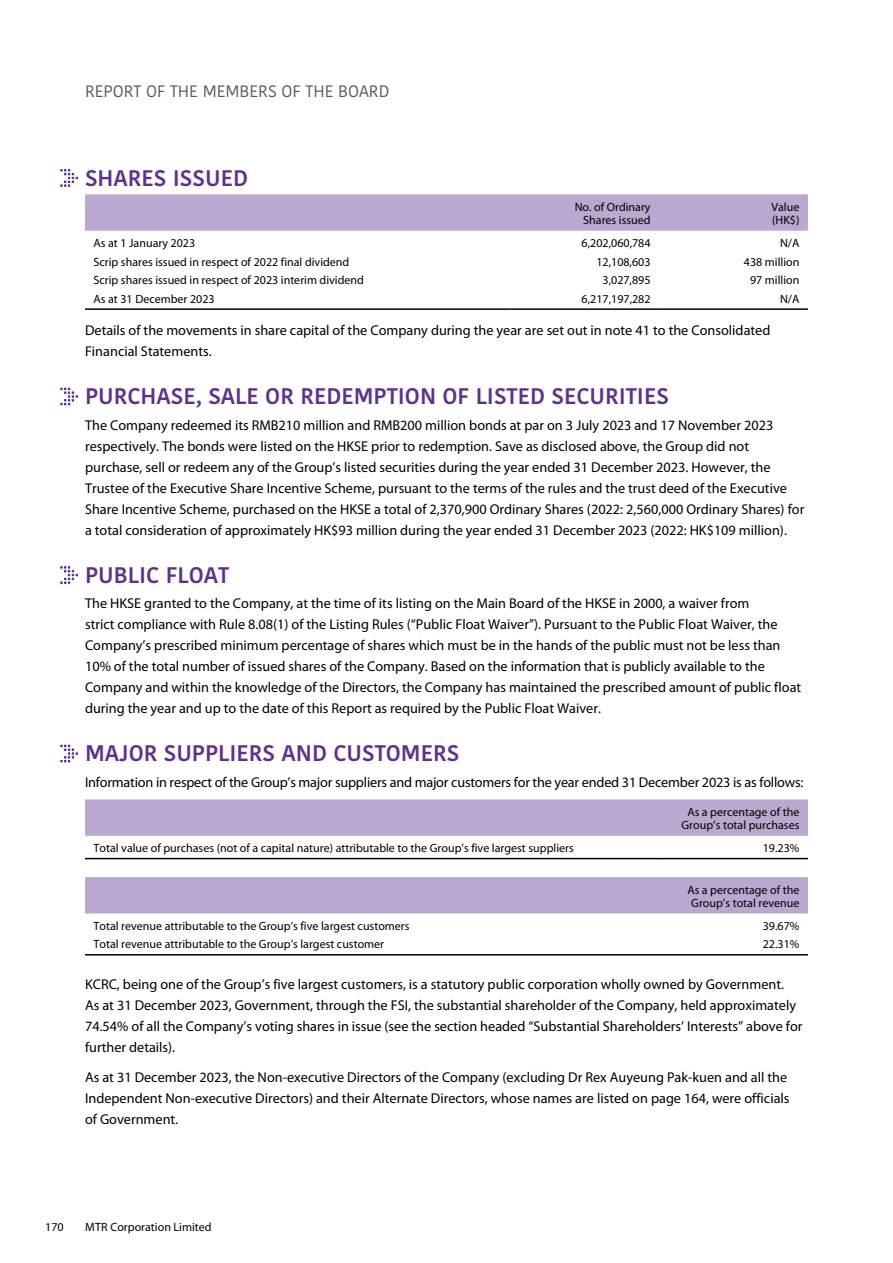
<style>
.page{position:relative;width:893px;height:1263px;background:#fff}
.page>*{position:absolute;margin:0;border:0;box-sizing:border-box;transform-origin:0 0}
.t1{font:600 22.5px "Kohinoor Bangla";color:#5e318f}
.t2{font:16.5px "Kohinoor Bangla";color:#595757}
.t3{font:14.25px/21px "Myriad Pro";color:#000}
.t4{font:12px/13.5px "Myriad Pro";color:#000;text-align:center}
</style>
<div class="page">
<svg style="left:60px;top:169px;width:18px;height:19px"></svg>
<svg style="left:60px;top:387px;width:18px;height:19px"></svg>
<svg style="left:60px;top:565px;width:18px;height:19px"></svg>
<svg style="left:60px;top:744px;width:18px;height:19px"></svg>
<div style="left:85px;top:194px;width:723px;height:37px;background:#bba8d0"></div>
<hr style="left:85px;top:308px;width:425px;height:2px;background:#000">
<hr style="left:510px;top:308px;width:149px;height:2px;background:#000">
<hr style="left:659px;top:308px;width:149px;height:2px;background:#000">
<svg style="left:85px;top:799px;width:723px;height:114px;fill:#bba8d0"></svg>
<hr style="left:85px;top:954px;width:574px;height:1px;background:#000">
<hr style="left:659px;top:954px;width:149px;height:1px;background:#000">
<hr style="left:85px;top:858px;width:574px;height:1px;background:#000">
<hr style="left:659px;top:858px;width:149px;height:1px;background:#000">
<p class="t2" style="left:85px;top:78px;width:306px">REPORT OF THE MEMBERS OF THE BOARD</p>
<h1 class="t1" style="left:85px;top:159px;width:164px">SHARES ISSUED</h1>
<p class="t4" style="left:575px;top:200px;width:77px;text-align:right">No. of Ordinary<br>Shares issued</p>
<p class="t4" style="left:771px;top:200px;width:29px;text-align:left">Value (HK$)</p>
<p class="t4" style="left:94px;top:237px;width:103px">As at 1 January 2023</p>
<p class="t4" style="left:582px;top:237px;width:71px">6,202,060,784</p>
<p class="t4" style="left:780px;top:237px;width:21px">N/A</p>
<p class="t4" style="left:94px;top:255px;width:257px">Scrip shares issued in respect of 2022 final dividend</p>
<p class="t4" style="left:596px;top:255px;width:56px">12,108,603</p>
<p class="t4" style="left:744px;top:255px;width:57px">438 million</p>
<p class="t4" style="left:94px;top:274px;width:272px">Scrip shares issued in respect of 2023 interim dividend</p>
<p class="t4" style="left:602px;top:274px;width:50px">3,027,895</p>
<p class="t4" style="left:750px;top:274px;width:51px">97 million</p>
<p class="t4" style="left:94px;top:292px;width:123px">As at 31 December 2023</p>
<p class="t4" style="left:582px;top:292px;width:71px">6,217,197,282</p>
<p class="t4" style="left:780px;top:292px;width:21px">N/A</p>
<p class="t3" style="left:85px;top:320px;width:687px">Details of the movements in share capital of the Company during the year are set out in note 41 to the Consolidated<br>Financial Statements.</p>
<h1 class="t1" style="left:85px;top:378px;width:585px">PURCHASE, SALE OR REDEMPTION OF LISTED SECURITIES</h1>
<p class="t3" style="left:85px;top:415px;width:721px">The Company redeemed its RMB210 million and RMB200 million bonds at par on 3 July 2023 and 17 November 2023 respectively. The bonds were listed on the HKSE prior to redemption. Save as disclosed above, the Group did not purchase, sell or redeem any of the Group’s listed securities during the year ended 31 December 2023. However, the Trustee of the Executive Share Incentive Scheme, pursuant to the terms of the rules and the trust deed of the Executive Share Incentive Scheme, purchased on the HKSE a total of 2,370,900 Ordinary Shares (2022: 2,560,000 Ordinary Shares) for a total consideration of approximately HK$93 million during the year ended 31 December 2023 (2022: HK$109 million).</p>
<h1 class="t1" style="left:85px;top:556px;width:146px">PUBLIC FLOAT</h1>
<p class="t3" style="left:85px;top:593px;width:718px">The HKSE granted to the Company, at the time of its listing on the Main Board of the HKSE in 2000, a waiver from<br>strict compliance with Rule 8.08(1) of the Listing Rules (“Public Float Waiver”). Pursuant to the Public Float Waiver, the Company’s prescribed minimum percentage of shares which must be in the hands of the public must not be less than 10% of the total number of issued shares of the Company. Based on the information that is publicly available to the Company and within the knowledge of the Directors, the Company has maintained the prescribed amount of public float during the year and up to the date of this Report as required by the Public Float Waiver.</p>
<h1 class="t1" style="left:85px;top:735px;width:376px">MAJOR SUPPLIERS AND CUSTOMERS</h1>
<p class="t3" style="left:85px;top:772px;width:720px">Information in respect of the Group’s major suppliers and major customers for the year ended 31 December 2023 is as follows:</p>
<p class="t4" style="left:681px;top:805px;width:119px">As a percentage of the<br>Group’s total purchases</p>
<p class="t4" style="left:94px;top:842px;width:482px">Total value of purchases (not of a capital nature) attributable to the Group’s five largest suppliers</p>
<p class="t4" style="left:763px;top:842px;width:38px">19.23%</p>
<p class="t4" style="left:687px;top:883px;width:114px">As a percentage of the<br>Group’s total revenue</p>
<p class="t4" style="left:94px;top:919px;width:318px">Total revenue attributable to the Group’s five largest customers</p>
<p class="t4" style="left:763px;top:919px;width:38px">39.67%</p>
<p class="t4" style="left:94px;top:938px;width:292px">Total revenue attributable to the Group’s largest customer</p>
<p class="t4" style="left:763px;top:938px;width:38px">22.31%</p>
<p class="t3" style="left:85px;top:974px;width:719px">KCRC, being one of the Group’s five largest customers, is a statutory public corporation wholly owned by Government.<br>As at 31 December 2023, Government, through the FSI, the substantial shareholder of the Company, held approximately 74.54% of all the Company’s voting shares in issue (see the section headed “Substantial Shareholders’ Interests” above for further details).</p>
<p class="t3" style="left:85px;top:1067px;width:706px">As at 31 December 2023, the Non-executive Directors of the Company (excluding Dr Rex Auyeung Pak-kuen and all the<br>Independent Non-executive Directors) and their Alternate Directors, whose names are listed on page 164, were officials of Government.</p>
<p class="t4" style="left:45px;top:1220px;width:20px">170</p>
<p class="t4" style="left:85px;top:1220px;width:128px">MTR Corporation Limited</p>
</div>
